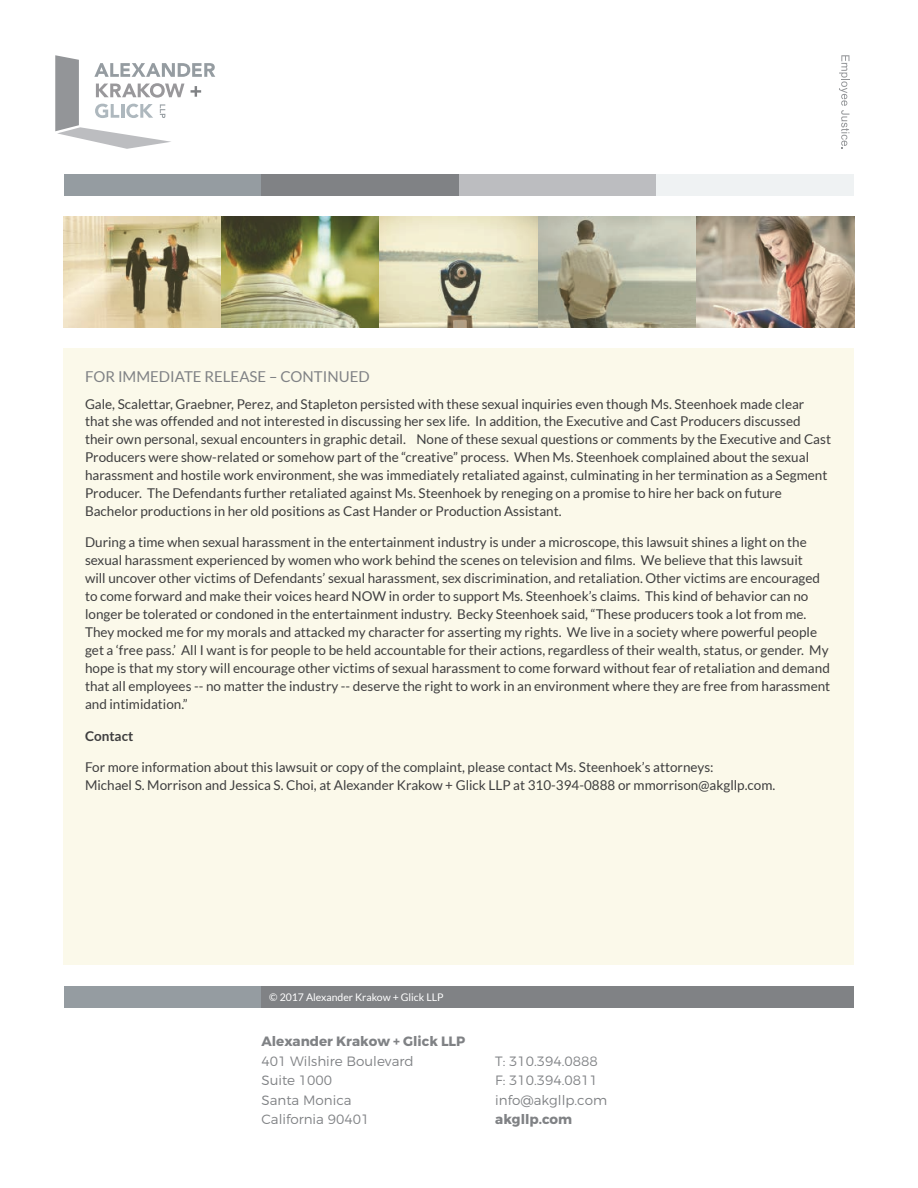
<style>
.page{position:relative;width:918px;height:1188px;background:#fff}
.page>*{position:absolute;margin:0;border:0;box-sizing:border-box;transform-origin:0 0}
.t1{font:15px "Lato";color:#808285}
.t2{font:13.5px/18px "Lato";color:#3e3e3f}
.t3{font:300 13.5px/19.5px "Montserrat";color:#808285}
.t4{font:700 13.5px "Montserrat";color:#808285}
.t5{font:700 13.5px "Lato";color:#3e3e3f}
.t6{font:10.5px "Lato";color:#fff}
</style>
<div class="page">
<svg style="left:839px;top:55px;width:10px;height:94px"></svg>
<svg style="left:55px;top:55px;width:160px;height:94px"></svg>
<div style="left:64px;top:174px;width:197px;height:22px;background:#959ca1"></div>
<div style="left:64px;top:349px;width:790px;height:616px;background:#fbf9ea"></div>
<img style="left:64px;top:217px;width:790px;height:110px">
<div style="left:261px;top:174px;width:198px;height:22px;background:#808285"></div>
<div style="left:459px;top:174px;width:198px;height:22px;background:#bcbdc0"></div>
<div style="left:657px;top:174px;width:197px;height:22px;background:#eff2f3"></div>
<div style="left:64px;top:986px;width:197px;height:22px;background:#959ca1"></div>
<div style="left:261px;top:986px;width:593px;height:22px;background:#808285"></div>
<p class="t1" style="left:85px;top:368px;width:286px">FOR IMMEDIATE RELEASE – CONTINUED</p>
<p class="t2" style="left:85px;top:395px;width:748px">Gale, Scalettar, Graebner, Perez, and Stapleton persisted with these sexual inquiries even though Ms. Steenhoek made clear that she was offended and not interested in discussing her sex life. In addition, the Executive and Cast Producers discussed their own personal, sexual encounters in graphic detail. None of these sexual questions or comments by the Executive and Cast Producers were show-related or somehow part of the “creative” process. When Ms. Steenhoek complained about the sexual harassment and hostile work environment, she was immediately retaliated against, culminating in her termination as a Segment Producer. The Defendants further retaliated against Ms. Steenhoek by reneging on a promise to hire her back on future Bachelor productions in her old positions as Cast Hander or Production Assistant.</p>
<p class="t2" style="left:85px;top:533px;width:747px">During a time when sexual harassment in the entertainment industry is under a microscope, this lawsuit shines a light on the sexual harassment experienced by women who work behind the scenes on television and films. We believe that this lawsuit<br>will uncover other victims of Defendants’ sexual harassment, sex discrimination, and retaliation. Other victims are encouraged to come forward and make their voices heard NOW in order to support Ms. Steenhoek’s claims. This kind of behavior can no longer be tolerated or condoned in the entertainment industry. Becky Steenhoek said, “These producers took a lot from me.<br>They mocked me for my morals and attacked my character for asserting my rights. We live in a society where powerful people get a ‘free pass.’ All I want is for people to be held accountable for their actions, regardless of their wealth, status, or gender. My hope is that my story will encourage other victims of sexual harassment to come forward without fear of retaliation and demand that all employees -- no matter the industry -- deserve the right to work in an environment where they are free from harassment and intimidation.”</p>
<p class="t5" style="left:85px;top:729px;width:50px">Contact</p>
<p class="t2" style="left:85px;top:758px;width:692px">For more information about this lawsuit or copy of the complaint, please contact Ms. Steenhoek’s attorneys:<br>Michael S. Morrison and Jessica S. Choi, at Alexander Krakow + Glick LLP at 310-394-0888 or mmorrison@akgllp.com.</p>
<p class="t6" style="left:269px;top:992px;width:176px">© 2017 Alexander Krakow + Glick LLP</p>
<p class="t4" style="left:261px;top:1033px;width:205px">Alexander Krakow + Glick LLP</p>
<p class="t3" style="left:261px;top:1051px;width:154px">401 Wilshire Boulevard<br>Suite 1000<br>Santa Monica<br>California 90401</p>
<p class="t3" style="left:495px;top:1051px;width:113px">T: 310.394.0888<br>F: 310.394.0811 info@akgllp.com</p>
<p class="t4" style="left:495px;top:1111px;width:78px">akgllp.com</p>
</div>
